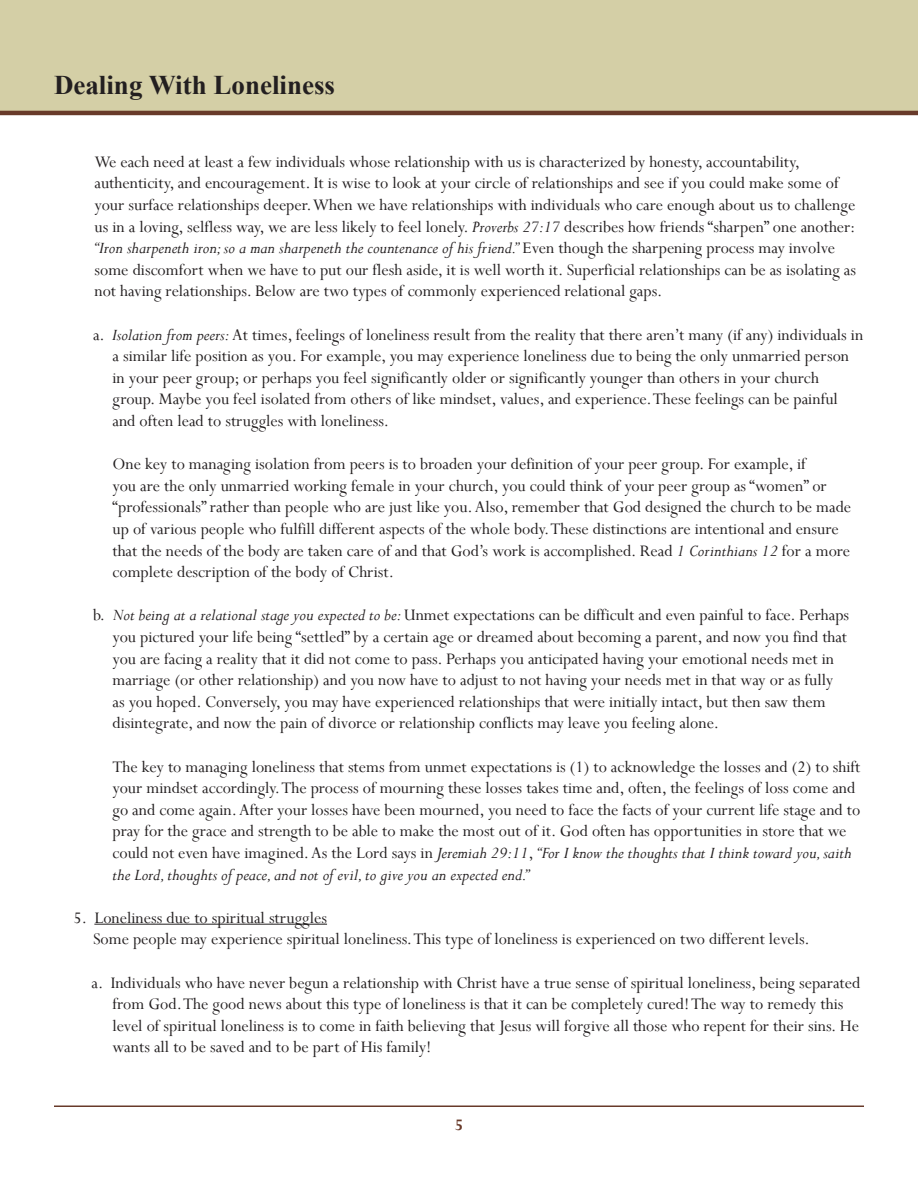
<style>
.page{position:relative;width:918px;height:1188px;background:#fff}
.page>*{position:absolute;margin:0;border:0;box-sizing:border-box;transform-origin:0 0}
.t1{font:700 27px "Times New Roman";color:#231f20}
.Endnote_Text{font:18px/21.6px "Perpetua";color:#231f20}
.headers_within_main{font:18px/21.6px "Perpetua";color:#231f20}
.Main_Body{font:18px/21.6px "Perpetua";color:#231f20}
.t2{font:700 18px "Perpetua";color:#683a2a}
.s1{font-style:italic}
</style>
<div class="page">
<div style="left:0;top:0;width:918px;height:113px;background:#d4cfa6"></div>
<hr style="left:54px;top:1106px;width:810px;height:1px;background:#683a2a">
<hr style="left:0;top:111px;width:918px;height:4px;background:#683a2a">
<hr style="left:94px;top:924px;width:233px;height:1px;background:#231f20">
<h1 class="t1" style="left:54px;top:66px;width:283px">Dealing With Loneliness</h1>
<p class="headers_within_main" style="left:94px;top:150px;width:763px">We each need at least a few individuals whose relationship with us is characterized by honesty, accountability, authenticity, and encouragement. It is wise to look at your circle of relationships and see if you could make some of your surface relationships deeper. When we have relationships with individuals who care enough about us to challenge us in a loving, selfless way, we are less likely to feel lonely. <span class="s1">Proverbs 27:17</span> describes how friends “sharpen” one another: <span class="s1">“Iron sharpeneth iron; so a man sharpeneth the countenance of his friend.”</span> Even though the sharpening process may involve some discomfort when we have to put our flesh aside, it is well worth it. Superficial relationships can be as isolating as not having relationships. Below are two types of commonly experienced relational gaps.</p>
<p class="Endnote_Text" style="left:112px;top:323px;width:752px;text-indent:-20px">a. <span class="s1">Isolation from peers:</span> At times, feelings of loneliness result from the reality that there aren’t many (if any) individuals in a similar life position as you. For example, you may experience loneliness due to being the only unmarried person in your peer group; or perhaps you feel significantly older or significantly younger than others in your church group. Maybe you feel isolated from others of like mindset, values, and experience. These feelings can be painful and often lead to struggles with loneliness.</p>
<p class="Endnote_Text" style="left:112px;top:453px;width:740px">One key to managing isolation from peers is to broaden your definition of your peer group. For example, if<br>you are the only unmarried working female in your church, you could think of your peer group as “women” or “professionals” rather than people who are just like you. Also, remember that God designed the church to be made up of various people who fulfill different aspects of the whole body. These distinctions are intentional and ensure that the needs of the body are taken care of and that God’s work is accomplished. Read <span class="s1">1 Corinthians 12</span> for a more complete description of the body of Christ.</p>
<p class="Endnote_Text" style="left:112px;top:604px;width:738px;text-indent:-20px">b. <span class="s1">Not being at a relational stage you expected to be:</span> Unmet expectations can be difficult and even painful to face. Perhaps you pictured your life being “settled” by a certain age or dreamed about becoming a parent, and now you find that you are facing a reality that it did not come to pass. Perhaps you anticipated having your emotional needs met in marriage (or other relationship) and you now have to adjust to not having your needs met in that way or as fully as you hoped. Conversely, you may have experienced relationships that were initially intact, but then saw them disintegrate, and now the pain of divorce or relationship conflicts may leave you feeling alone.</p>
<p class="Endnote_Text" style="left:112px;top:755px;width:750px">The key to managing loneliness that stems from unmet expectations is (1) to acknowledge the losses and (2) to shift your mindset accordingly. The process of mourning these losses takes time and, often, the feelings of loss come and go and come again. After your losses have been mourned, you need to face the facts of your current life stage and to pray for the grace and strength to be able to make the most out of it. God often has opportunities in store that we could not even have imagined. As the Lord says in <span class="s1">Jeremiah 29:11</span>, <span class="s1">“For I know the thoughts that I think toward you, saith the Lord, thoughts of peace, and not of evil, to give you an expected end.”</span></p>
<p class="Main_Body" style="left:74px;top:906px;width:255px">5. Loneliness due to spiritual struggles</p>
<p class="Main_Body" style="left:93px;top:928px;width:718px">Some people may experience spiritual loneliness. This type of loneliness is experienced on two different levels.</p>
<p class="Main_Body" style="left:112px;top:971px;width:749px;text-indent:-21px">a. Individuals who have never begun a relationship with Christ have a true sense of spiritual loneliness, being separated from God. The good news about this type of loneliness is that it can be completely cured! The way to remedy this level of spiritual loneliness is to come in faith believing that Jesus will forgive all those who repent for their sins. He wants all to be saved and to be part of His family!</p>
<p class="t2" style="left:455px;top:1114px;width:10px">5</p>
</div>
